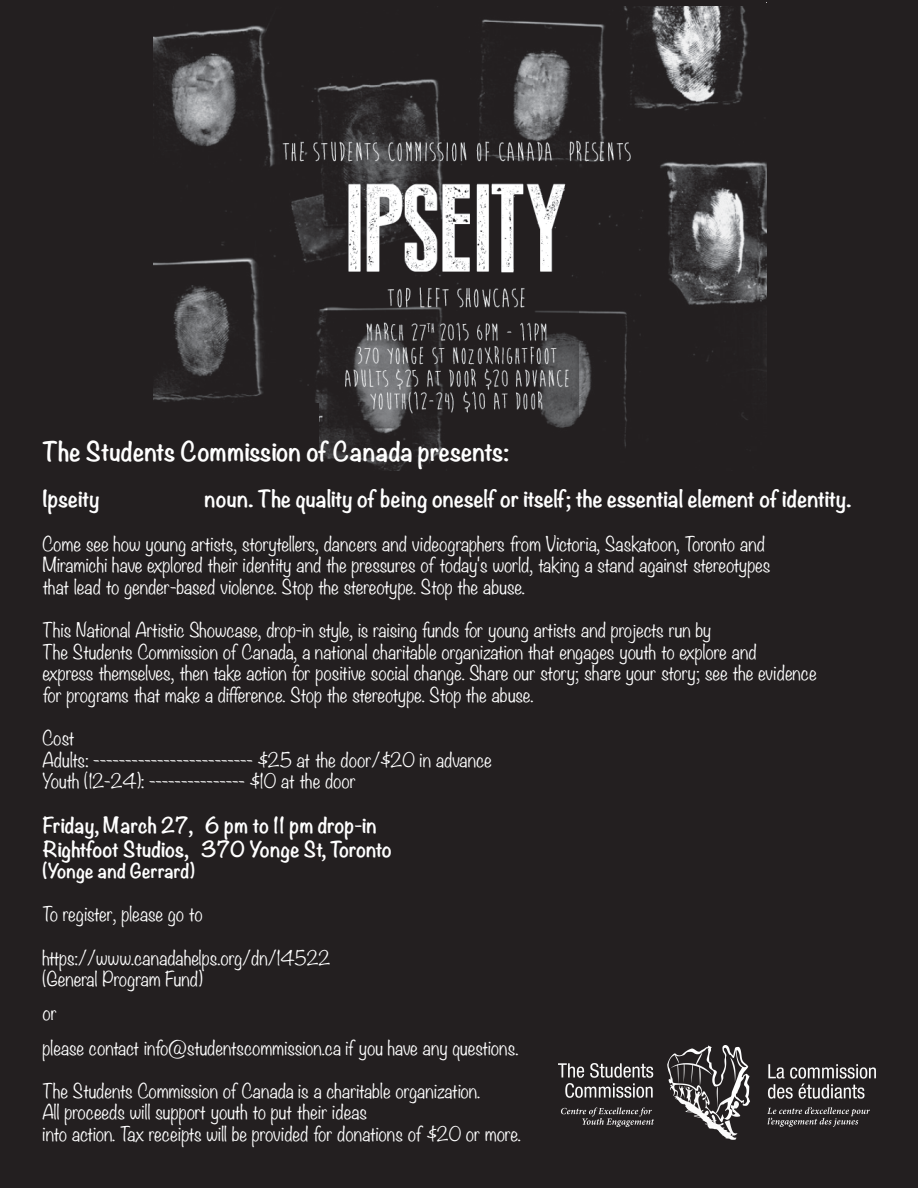
<style>
.page{position:relative;width:918px;height:1188px;background:#231f20}
.page>*{position:absolute;margin:0;border:0;box-sizing:border-box;transform-origin:0 0}
.t1{font:700 24px "Noteworthy";color:#fff}
.t2{font:700 21px "Noteworthy";color:#fff}
.t3{font:700 21px "Noteworthy";letter-spacing:-.02em;color:#fff}
.t4{font:700 19.5px/23.4px "Noteworthy";color:#fff}
.t5{font:300 18px/21.6px "Noteworthy";color:#fff}
.t6{font:700 18px "Noteworthy";color:#fff}
</style>
<div class="page">
<img style="left:153px;top:6px;width:613px;height:464px">
<div style="left:152px;top:403px;width:166px;height:52px;background:#231f20"></div>
<img style="left:558px;top:1046px;width:317px;height:93px">
<h1 class="t1" style="left:43px;top:430px;width:469px">The Students Commission of Canada presents:</h1>
<p class="t3" style="left:43px;top:481px;width:59px">Ipseity</p>
<p class="t2" style="left:205px;top:481px;width:648px">noun. The quality of being oneself or itself; the essential element of identity.</p>
<p class="t5" style="left:43px;top:532px;width:729px">Come see how young artists, storytellers, dancers and videographers from Victoria, Saskatoon, Toronto and<br>Miramichi have explored their identity and the pressures of today's world, taking a stand against stereotypes that lead to gender-based violence. Stop the stereotype. Stop the abuse.</p>
<p class="t5" style="left:43px;top:619px;width:776px">This National Artistic Showcase, drop-in style, is raising funds for young artists and projects run by<br>The Students Commission of Canada, a national charitable organization that engages youth to explore and<br>express themselves, then take action for positive social change. Share our story; share your story; see the evidence for programs that make a difference. Stop the stereotype. Stop the abuse.</p>
<p class="t5" style="left:43px;top:727px;width:451px">Cost<br>Adults: ------------------------- $25 at the door/$20 in advance<br>Youth (12-24): --------------- $10 at the door</p>
<p class="t4" style="left:43px;top:813px;width:351px">Friday, March 27, 6 pm to 11 pm drop-in<br>Rightfoot Studios, 370 Yonge St, Toronto</p>
<p class="t6" style="left:43px;top:855px;width:154px">(Yonge and Gerrard)</p>
<p class="t5" style="left:43px;top:903px;width:162px">To register, please go to</p>
<p class="t5" style="left:43px;top:946px;width:289px">https://www.canadahelps.org/dn/14522 (General Program Fund)</p>
<p class="t5" style="left:43px;top:996px;width:477px;line-height:34.2px">or<br>please contact info@studentscommission.ca if you have any questions.</p>
<p class="t5" style="left:43px;top:1079px;width:480px">The Students Commission of Canada is a charitable organization.<br>All proceeds will support youth to put their ideas<br>into action. Tax receipts will be provided for donations of $20 or more.</p>
</div>
